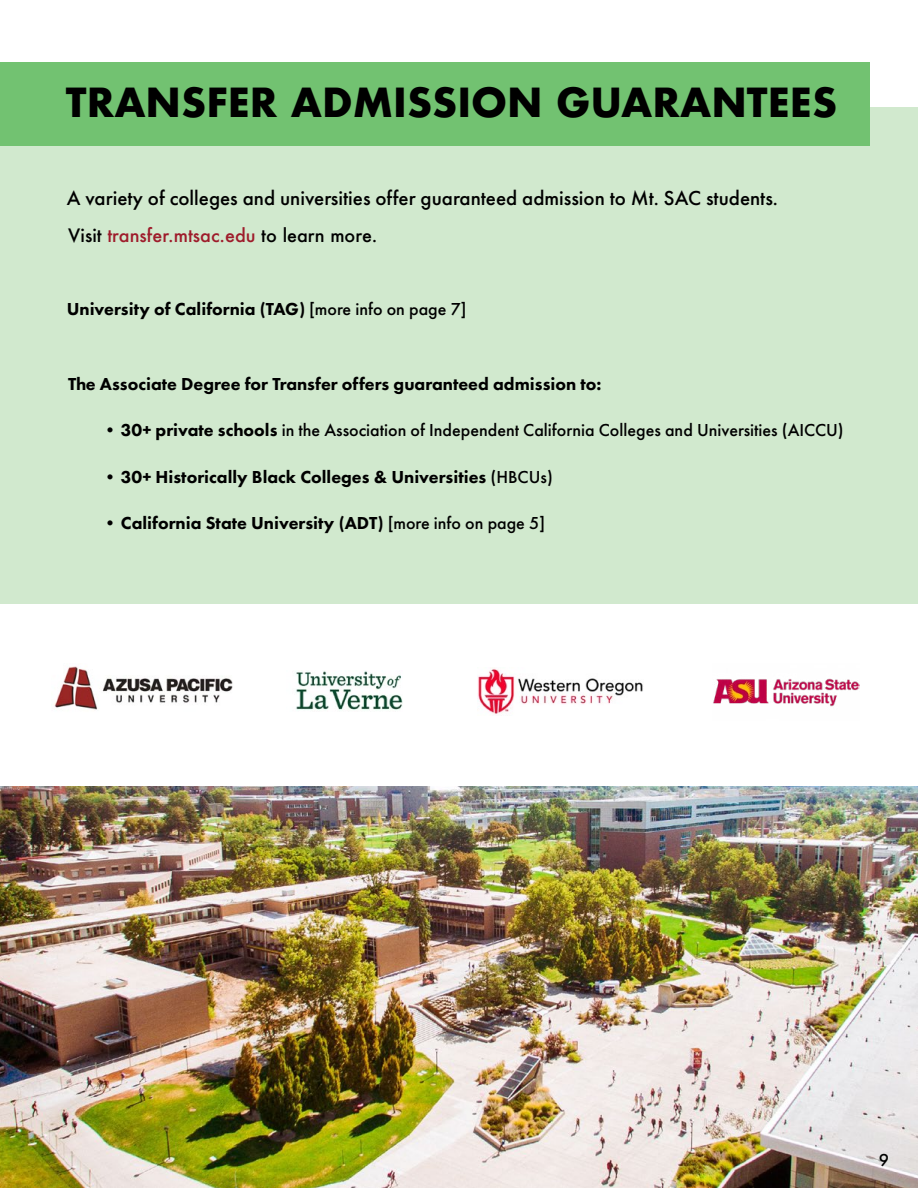
<style>
.page{position:relative;width:918px;height:1188px;background:#fff}
.page>*{position:absolute;margin:0;border:0;box-sizing:border-box;transform-origin:0 0}
.Heading_1__Pg__9_-_G{font:700 39px "Futura";color:#000}
.t1{font:500 21px "Futura PT";color:#000}
.Bullets_More_Space_b{font:800 18px "Futura PT";color:#000}
.t2{font:500 18px "Futura PT";color:#000}
.t3{font:500 18px "Futura";color:#9e1c2b}
.s1{color:#000}
.s2{font-weight:500}
.s3{font-weight:800}
</style>
<div class="page">
<div style="left:0;top:108px;width:918px;height:496px;background:#d1e9ce"></div>
<div style="left:0;top:62px;width:869px;height:84px;background:#72c271"></div>
<img style="left:53px;top:666px;width:180px;height:44px">
<img style="left:296px;top:670px;width:106px;height:40px">
<img style="left:478px;top:668px;width:165px;height:47px">
<img style="left:713px;top:678px;width:147px;height:29px">
<img style="left:0;top:786px;width:918px;height:402px">
<p class="Heading_1__Pg__9_-_G" style="left:66px;top:74px;width:773px">TRANSFER ADMISSION GUARANTEES</p>
<p class="t1" style="left:67px;top:185px;width:713px">A variety of colleges and universities offer guaranteed admission to Mt. SAC students.</p>
<p class="t3" style="left:68px;top:223px;width:311px"><span class="s1">Visit</span> transfer.mtsac.edu <span class="s1">to learn more.</span></p>
<p class="Bullets_More_Space_b" style="left:67px;top:297px;width:401px">University of California (TAG) <span class="s2">[more info on page 7]</span></p>
<p class="Bullets_More_Space_b" style="left:68px;top:372px;width:535px">The Associate Degree for Transfer offers guaranteed admission to:</p>
<p class="t2" style="left:101px;top:419px;width:744px"><span class="s3">•30+ private schools</span> in the Association of Independent California Colleges and Universities (AICCU)</p>
<p class="Bullets_More_Space_b" style="left:101px;top:465px;width:453px">•30+ Historically Black Colleges &amp; Universities <span class="s2">(HBCUs)</span></p>
<p class="Bullets_More_Space_b" style="left:101px;top:512px;width:445px">•California State University (ADT) <span class="s2">[more info on page 5]</span></p>
<p class="t2" style="left:879px;top:1149px;width:12px">9</p>
</div>
